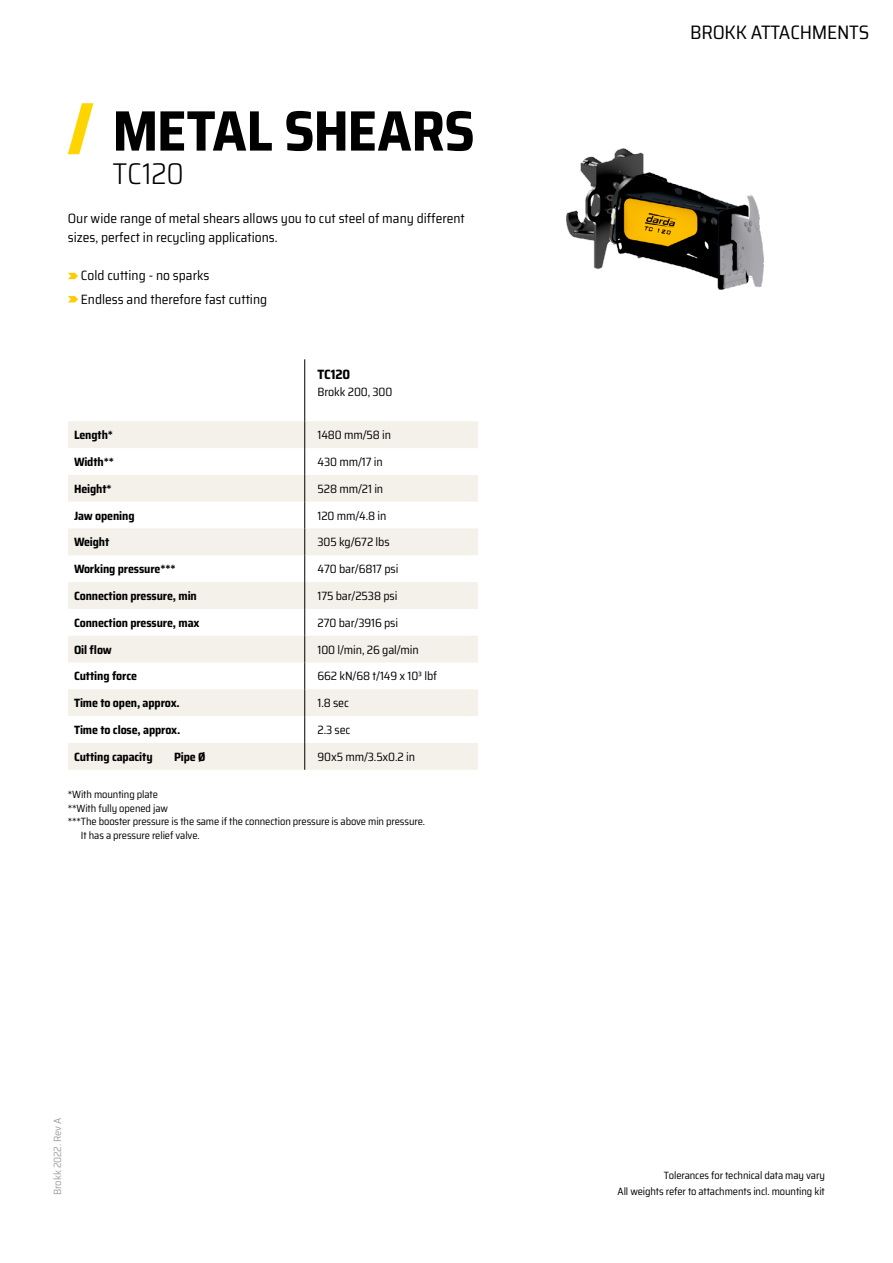
<style>
.page{position:relative;width:893px;height:1263px;background:#fff}
.page>*{position:absolute;margin:0;border:0;box-sizing:border-box;transform-origin:0 0}
.t1{font:700 semi-condensed 57px "Saira";letter-spacing:-.01em;color:#000}
.t2{font:300 semi-condensed 30px "Saira";letter-spacing:-.01em;color:#000}
.t3{font:semi-condensed 19.5px "Saira";letter-spacing:-.01em;color:#000}
.t4{font:semi-condensed 13.5px/19.5px "Saira";color:#000}
.t5{font:700 semi-condensed 13.5px "Saira";letter-spacing:-.01em;color:#000}
.t6{font:semi-condensed 12px "Saira";letter-spacing:-.01em;color:#000}
.t7{font:700 semi-condensed 12px "Saira";letter-spacing:-.01em;color:#000}
.t8{font:semi-condensed 10.5px/15.8px "Saira";letter-spacing:-.01em;color:#000;text-align:right}
.t9{font:semi-condensed 10.5px "Saira";letter-spacing:-.01em;color:#a1a1a1}
</style>
<div class="page">
<img style="left:566px;top:148px;width:198px;height:142px">
<svg style="left:68px;top:421px;width:410px;height:349px;fill:#f3f1ea"></svg>
<hr style="left:304px;top:359px;width:1px;height:62px;background:#000">
<svg style="left:304px;top:421px;width:1px;height:349px"></svg>
<svg style="left:68px;top:103px;width:25px;height:51px"></svg>
<svg style="left:68px;top:273px;width:10px;height:6px"></svg>
<svg style="left:68px;top:296px;width:10px;height:6px"></svg>
<svg style="left:199px;top:752px;width:6px;height:9px"></svg>
<h1 class="t1" style="left:112px;top:87px;width:364px">METAL SHEARS</h1>
<h2 class="t2" style="left:112px;top:151px;width:73px">TC120</h2>
<p class="t4" style="left:68px;top:208px;width:399px">Our wide range of metal shears allows you to cut steel of many different sizes, perfect in recycling applications.</p>
<p class="t4" style="left:81px;top:264px;width:188px;line-height:23.2px">Cold cutting - no sparks<br>Endless and therefore fast cutting</p>
<p class="t5" style="left:317px;top:364px;width:34px">TC120</p>
<p class="t6" style="left:317px;top:383px;width:76px">Brokk 200, 300</p>
<p class="t7" style="left:74px;top:426px;width:41px">Length*</p>
<p class="t6" style="left:317px;top:426px;width:75px">1480 mm/58 in</p>
<p class="t7" style="left:74px;top:453px;width:41px">Width**</p>
<p class="t6" style="left:317px;top:453px;width:67px">430 mm/17 in</p>
<p class="t7" style="left:74px;top:479px;width:39px">Height*</p>
<p class="t6" style="left:317px;top:480px;width:67px">528 mm/21 in</p>
<p class="t7" style="left:74px;top:506px;width:62px">Jaw opening</p>
<p class="t6" style="left:317px;top:506px;width:71px">120 mm/4.8 in</p>
<p class="t7" style="left:74px;top:533px;width:37px">Weight</p>
<p class="t6" style="left:317px;top:533px;width:74px">305 kg/672 lbs</p>
<p class="t7" style="left:74px;top:560px;width:103px">Working pressure***</p>
<p class="t6" style="left:317px;top:560px;width:82px">470 bar/6817 psi</p>
<p class="t7" style="left:74px;top:587px;width:124px">Connection pressure, min</p>
<p class="t6" style="left:317px;top:587px;width:81px">175 bar/2538 psi</p>
<p class="t7" style="left:74px;top:613px;width:127px">Connection pressure, max</p>
<p class="t6" style="left:317px;top:614px;width:82px">270 bar/3916 psi</p>
<p class="t7" style="left:74px;top:640px;width:39px">Oil flow</p>
<p class="t6" style="left:317px;top:640px;width:103px">100 l/min, 26 gal/min</p>
<p class="t7" style="left:74px;top:667px;width:64px">Cutting force</p>
<p class="t6" style="left:317px;top:667px;width:121px">662 kN/68 t/149 x 10³ lbf</p>
<p class="t7" style="left:74px;top:694px;width:107px">Time to open, approx.</p>
<p class="t6" style="left:317px;top:694px;width:33px">1.8 sec</p>
<p class="t7" style="left:74px;top:720px;width:108px">Time to close, approx.</p>
<p class="t6" style="left:317px;top:721px;width:34px">2.3 sec</p>
<p class="t7" style="left:74px;top:747px;width:80px">Cutting capacity</p>
<p class="t7" style="left:174px;top:747px;width:23px">Pipe</p>
<p class="t6" style="left:317px;top:747px;width:99px">90x5 mm/3.5x0.2 in</p>
<p class="t8" style="left:68px;top:786px;width:92px">*With mounting plate</p>
<p class="t8" style="left:68px;top:800px;width:102px">**With fully opened jaw</p>
<p class="t8" style="left:68px;top:813px;width:359px">***The booster pressure is the same if the connection pressure is above min pressure.</p>
<p class="t8" style="left:81px;top:827px;width:120px">It has a pressure relief valve.</p>
<p class="t9" style="left:50px;top:1195px;width:79px;rotate:-90deg">Brokk 2022. Rev A</p>
<h3 class="t3" style="left:690px;top:18px;width:181px">BROKK ATTACHMENTS</h3>
<p class="t8" style="left:618px;top:1167px;width:209px">Tolerances for technical data may vary<br>All weights refer to attachments incl. mounting kit</p>
</div>
